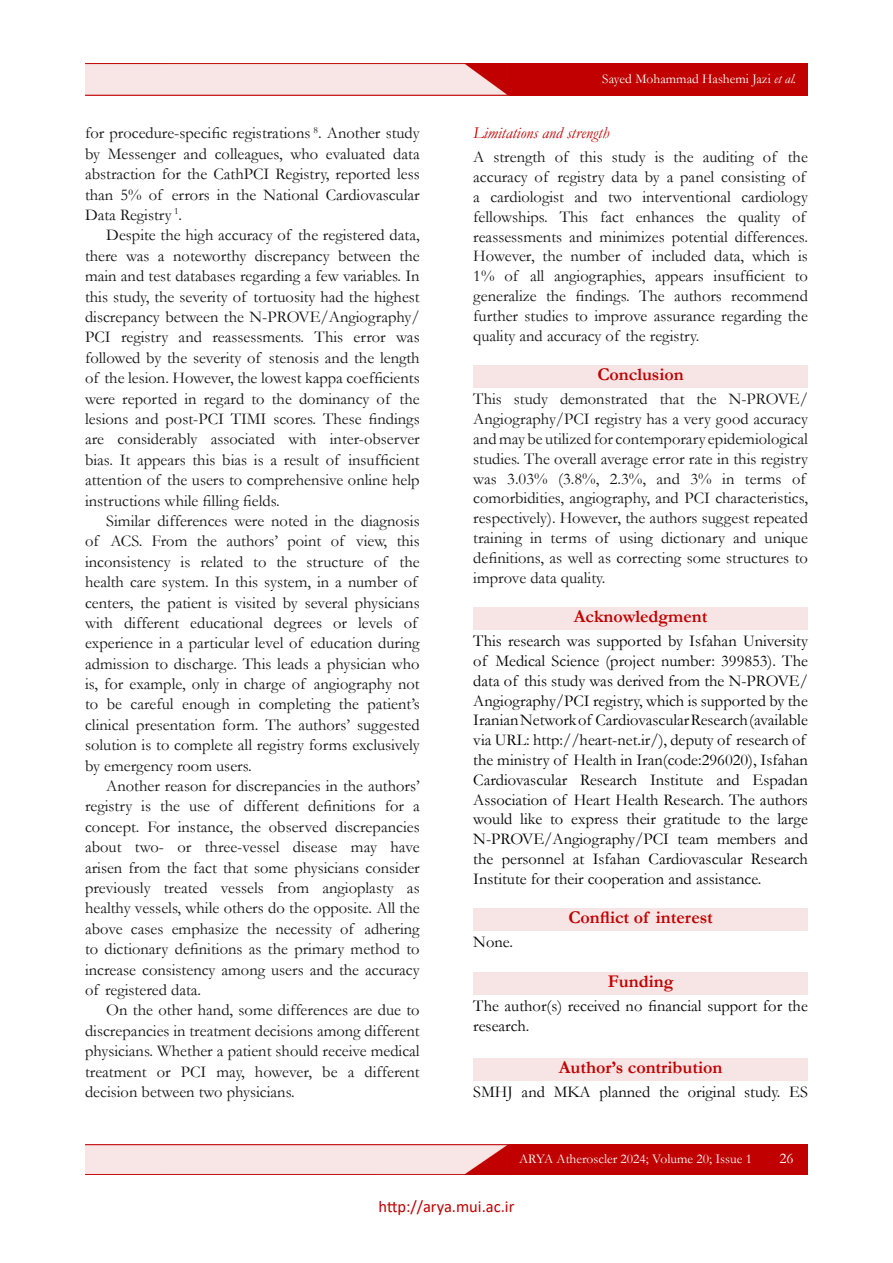
<style>
.page{position:relative;width:893px;height:1263px;background:#fff}
.page>*{position:absolute;margin:0;border:0;box-sizing:border-box;transform-origin:0 0}
.t1{font:700 18px "Garamond";color:#c00000}
.t2{font:16.5px/20.4px "Garamond";color:#111;text-align:justify}
.t3{font:16.5px/19.8px "Garamond";color:#000}
.t4{font:italic 16.5px "Garamond";color:#c00000}
.t5{font:16.5px "Calibri";color:#c00000}
.t6{font:15px "Garamond";color:#fff}
.t7{font:13.5px "Garamond";color:#fff}
.s1{font-style:italic}
</style>
<div class="page">
<img style="left:85px;top:1144px;width:723px;height:30px">
<img style="left:85px;top:64px;width:723px;height:31px">
<div style="left:473px;top:365px;width:335px;height:23px;background:#f7e4e4"></div>
<div style="left:473px;top:607px;width:335px;height:23px;background:#f7e4e4"></div>
<div style="left:473px;top:909px;width:335px;height:22px;background:#f7e4e4"></div>
<div style="left:473px;top:972px;width:335px;height:23px;background:#f7e4e4"></div>
<div style="left:473px;top:1058px;width:335px;height:22px;background:#f7e4e4"></div>
<p class="t2" style="left:85px;top:123px;width:336px">for procedure-specific registrations <sup>8</sup>. Another study by Messenger and colleagues, who evaluated data abstraction for the CathPCI Registry, reported less than 5% of errors in the National Cardiovascular Data Registry <sup>1</sup>.</p>
<p class="t2" style="left:85px;top:225px;width:336px;text-indent:21px">Despite the high accuracy of the registered data, there was a noteworthy discrepancy between the main and test databases regarding a few variables. In this study, the severity of tortuosity had the highest discrepancy between the N-PROVE/Angiography/ PCI registry and reassessments. This error was followed by the severity of stenosis and the length of the lesion. However, the lowest kappa coefficients were reported in regard to the dominancy of the lesions and post-PCI TIMI scores. These findings are considerably associated with inter-observer bias. It appears this bias is a result of insufficient attention of the users to comprehensive online help instructions while filling fields.</p>
<p class="t2" style="left:85px;top:510px;width:336px;text-align:left;text-indent:21px">Similar differences were noted in the diagnosis of ACS. From the authors’ point of view, this inconsistency is related to the structure of the health care system. In this system, in a number of centers, the patient is visited by several physicians with different educational degrees or levels of experience in a particular level of education during admission to discharge. This leads a physician who is, for example, only in charge of angiography not to be careful enough in completing the patient’s clinical presentation form. The authors’ suggested solution is to complete all registry forms exclusively by emergency room users.</p>
<p class="t2" style="left:85px;top:775px;width:336px;text-indent:21px">Another reason for discrepancies in the authors’ registry is the use of different definitions for a concept. For instance, the observed discrepancies about two- or three-vessel disease may have arisen from the fact that some physicians consider previously treated vessels from angioplasty as healthy vessels, while others do the opposite. All the above cases emphasize the necessity of adhering to dictionary definitions as the primary method to increase consistency among users and the accuracy of registered data.</p>
<p class="t2" style="left:85px;top:1000px;width:336px;text-indent:21px">On the other hand, some differences are due to discrepancies in treatment decisions among different physicians. Whether a patient should receive medical treatment or PCI may, however, be a different decision between two physicians.</p>
<p class="t7" style="left:602px;top:70px;width:196px">Sayed Mohammad Hashemi Jazi <span class="s1">et al.</span></p>
<p class="t4" style="left:473px;top:122px;width:138px">Limitations and strength</p>
<p class="t2" style="left:473px;top:147px;width:336px;line-height:19.8px;text-align:left">A strength of this study is the auditing of the accuracy of registry data by a panel consisting of a cardiologist and two interventional cardiology fellowships. This fact enhances the quality of reassessments and minimizes potential differences.<br>However, the number of included data, which is 1% of all angiographies, appears insufficient to generalize the findings. The authors recommend further studies to improve assurance regarding the quality and accuracy of the registry.</p>
<p class="t1" style="left:597px;top:362px;width:88px">Conclusion</p>
<p class="t2" style="left:473px;top:389px;width:336px;line-height:19.8px;text-align:left">This study demonstrated that the N-PROVE/ Angiography/PCI registry has a very good accuracy and may be utilized for contemporary epidemiological studies. The overall average error rate in this registry was 3.03% (3.8%, 2.3%, and 3% in terms of comorbidities, angiography, and PCI characteristics, respectively). However, the authors suggest repeated training in terms of using dictionary and unique definitions, as well as correcting some structures to improve data quality.</p>
<p class="t1" style="left:574px;top:604px;width:135px">Acknowledgment</p>
<p class="t3" style="left:473px;top:631px;width:336px">This research was supported by Isfahan University of Medical Science (project number: 399853). The data of this study was derived from the N-PROVE/ Angiography/PCI registry, which is supported by the Iranian Network of Cardiovascular Research (available via URL: http://heart-net.ir/), deputy of research of the ministry of Health in Iran(code:296020), Isfahan Cardiovascular Research Institute and Espadan Association of Heart Health Research. The authors would like to express their gratitude to the large N-PROVE/Angiography/PCI team members and the personnel at Isfahan Cardiovascular Research Institute for their cooperation and assistance.</p>
<p class="t1" style="left:568px;top:905px;width:146px">Conflict of interest</p>
<p class="t3" style="left:473px;top:932px;width:41px">None.</p>
<p class="t1" style="left:608px;top:969px;width:67px">Funding</p>
<p class="t3" style="left:473px;top:996px;width:336px">The author(s) received no financial support for the research.</p>
<p class="t1" style="left:559px;top:1055px;width:165px">Author’s contribution</p>
<p class="t3" style="left:473px;top:1082px;width:336px">SMHJ and MKA planned the original study. ES</p>
<p class="t7" style="left:519px;top:1150px;width:234px">ARYA Atheroscler 2024; Volume 20; Issue 1</p>
<p class="t6" style="left:779px;top:1148px;width:16px">26</p>
<p class="t5" style="left:379px;top:1195px;width:137px">http://arya.mui.ac.ir</p>
</div>
